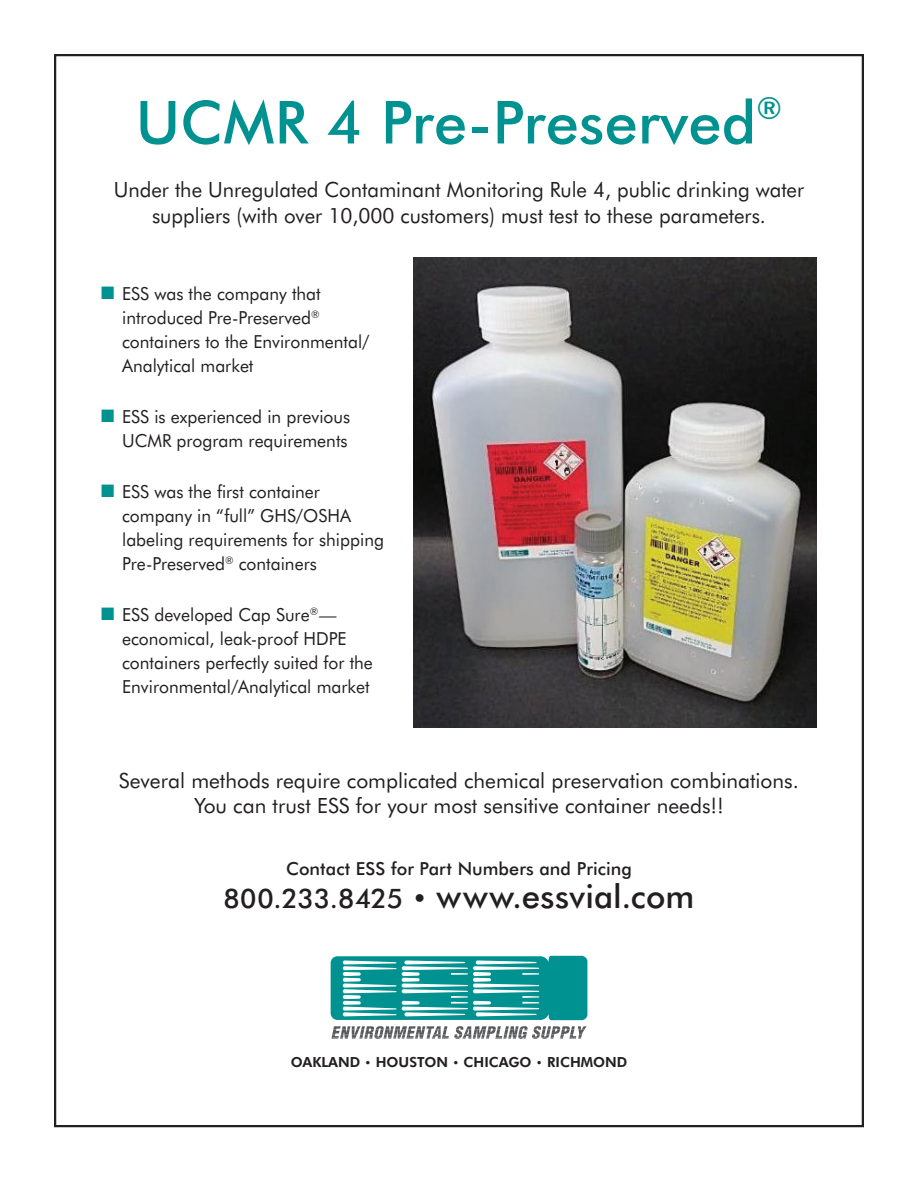
<style>
.page{position:relative;width:918px;height:1188px;background:#fff}
.page>*{position:absolute;margin:0;border:0;box-sizing:border-box;transform-origin:0 0}
.t1{font:500 59.4px "Futura BT";letter-spacing:.005em;color:#009290}
.t2{font:500 33px "Futura BT";letter-spacing:.01em;color:#231f20}
.t3{font:21px/25.5px "Futura BT";color:#231f20;text-align:center}
.t4{font:18px/24px "Futura BT";color:#231f20}
.t5{font:500 18px "Futura BT";letter-spacing:.005em;color:#231f20}
.t6{font:800 13.95px "Futura BT";color:#231f20}
.s1{color:#009290}
.s2{font-size:27px}
.s3{font-size:11.7px}
</style>
<div class="page">
<img style="left:414px;top:257px;width:403px;height:471px">
<svg style="left:331px;top:956px;width:256px;height:64px"></svg>
<svg style="left:331px;top:1026px;width:256px;height:13px"></svg>
<h1 class="t1" style="left:136px;top:97px;width:648px">UCMR 4 Pre-Preserved<sup>®</sup></h1>
<p class="t3" style="left:114px;top:179px;width:692px">Under the Unregulated Contaminant Monitoring Rule 4, public drinking water suppliers (with over 10,000 customers) must test to these parameters.</p>
<p class="t4" style="left:122px;top:283px;width:249px;text-indent:-21px"><span class="s1">■</span> ESS was the company that introduced Pre-Preserved<sup>® </sup>containers to the Environmental/<br>Analytical market</p>
<p class="t4" style="left:101px;top:406px;width:250px;text-align:right"><span class="s1">■</span> ESS is experienced in previous<br>UCMR program requirements</p>
<p class="t4" style="left:122px;top:481px;width:263px;text-indent:-21px"><span class="s1">■</span> ESS was the first container company in “full” GHS/OSHA labeling requirements for shipping<br>Pre-Preserved<sup>®</sup> containers</p>
<p class="t4" style="left:122px;top:604px;width:252px;text-indent:-21px"><span class="s1">■</span> ESS developed Cap Sure<sup>®</sup>— economical, leak-proof HDPE containers perfectly suited for the<br>Environmental/Analytical market</p>
<p class="t3" style="left:119px;top:769px;width:682px">Several methods require complicated chemical preservation combinations.<br>You can trust ESS for your most sensitive container needs!!</p>
<p class="t5" style="left:286px;top:861px;width:347px">Contact ESS for Part Numbers and Pricing</p>
<h2 class="t2" style="left:224px;top:882px;width:472px"><span class="s2">800.233.8425 •</span> www.essvial.com</h2>
<p class="t6" style="left:291px;top:1056px;width:338px">OAKLAND <span class="s3">•</span> HOUSTON <span class="s3">•</span> CHICAGO <span class="s3">•</span> RICHMOND</p>
</div>
